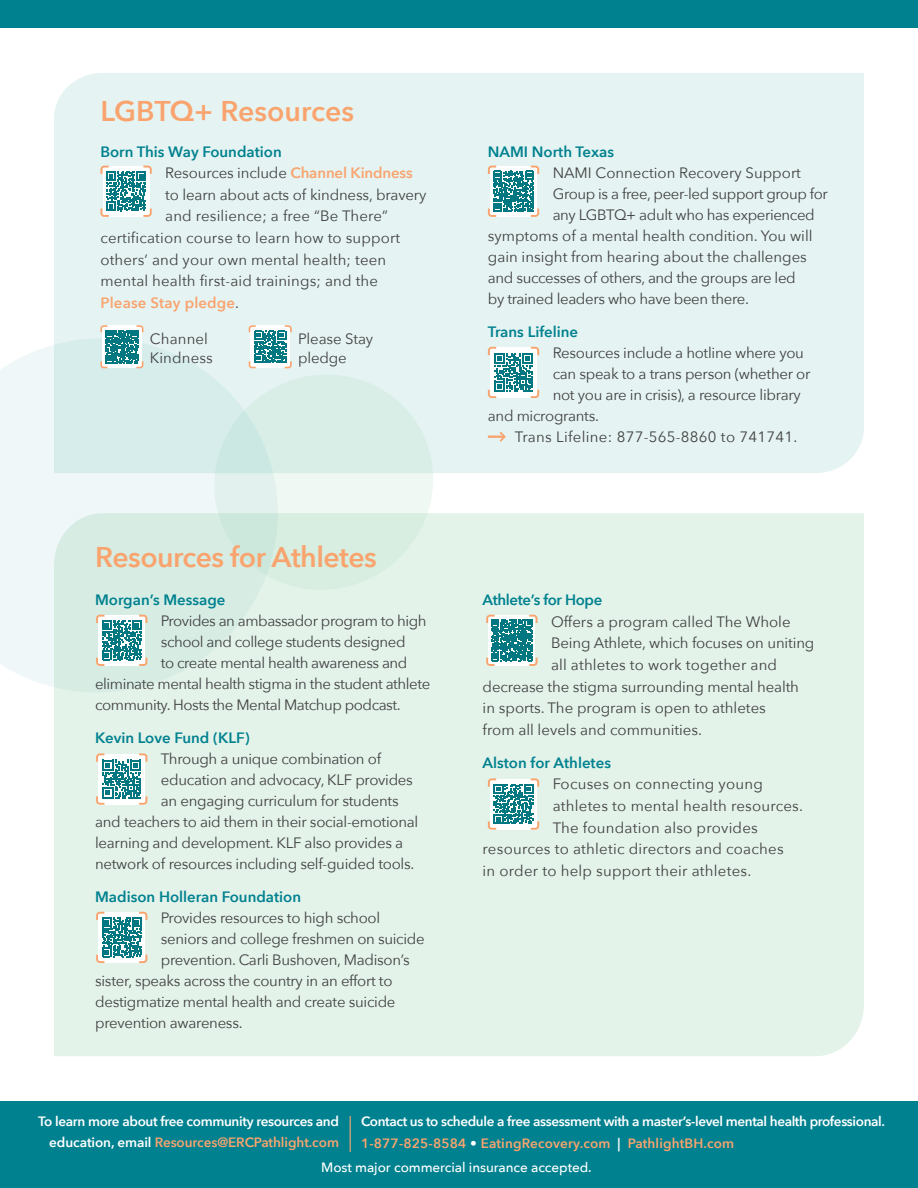
<style>
.page{position:relative;width:918px;height:1188px;background:#fff}
.page>*{position:absolute;margin:0;border:0;box-sizing:border-box;transform-origin:0 0}
.t1{font:600 28.5px "Avenir Next";letter-spacing:-.02em;color:#f9a46f}
.t2{font:600 28.5px "Avenir Next";color:#f9a46f}
.t3{font:15px/19.5px "Avenir Next";letter-spacing:-.02em;color:#414042}
.t4{font:15px "Avenir Next";color:#414042}
.t5{font:15px/19.5px "Avenir Next";letter-spacing:.01em;color:#414042}
.t6{font:15px "Avenir Next";letter-spacing:.015em;color:#414042}
.t7{font:600 15px "Avenir Next";color:#00818f}
.t8{font:15px "Avenir Next";letter-spacing:.02em;color:#414042}
.t9{font:600 15px "Avenir Next";letter-spacing:.01em;color:#f9a46f}
.t10{font:600 15px "Avenir Next";letter-spacing:-.025em;color:#00818f}
.t11{font:600 13.5px/21.6px "Avenir Next";letter-spacing:-.025em;color:#fff}
.t12{font:500 13.5px "Avenir Next";letter-spacing:-.005em;color:#fff}
.s1{font-weight:600;color:#f9a46f}
.s2{font-weight:400;color:#414042}
.s3{color:#f9a46f}
</style>
<div class="page">
<div style="left:0;top:0;width:918px;height:28px;background:#00818f"></div>
<div style="left:54px;top:73px;width:810px;height:400px;background:#e5f4f2"></div>
<svg style="left:488px;top:166px;width:51px;height:51px"></svg>
<svg style="left:100px;top:166px;width:52px;height:51px"></svg>
<svg style="left:0;top:313px;width:303px;height:374px;fill:#f0f7f8"></svg>
<svg style="left:199px;top:359px;width:250px;height:154px"></svg>
<svg style="left:54px;top:513px;width:810px;height:543px;background:#e1f2e9"></svg>
<svg style="left:486px;top:615px;width:52px;height:51px"></svg>
<svg style="left:96px;top:753px;width:51px;height:52px"></svg>
<svg style="left:96px;top:912px;width:51px;height:51px"></svg>
<svg style="left:96px;top:615px;width:51px;height:51px"></svg>
<svg style="left:488px;top:347px;width:51px;height:51px"></svg>
<svg style="left:488px;top:432px;width:18px;height:10px"></svg>
<svg style="left:100px;top:325px;width:43px;height:43px"></svg>
<svg style="left:249px;top:325px;width:43px;height:43px"></svg>
<div style="left:0;top:1102px;width:918px;height:86px;background:#00818f"></div>
<hr style="left:350px;top:1116px;width:1px;height:36px;background:#f9a46f">
<svg style="left:488px;top:778px;width:51px;height:52px"></svg>
<h1 class="t2" style="left:100px;top:87px;width:255px">LGBTQ+ Resources</h1>
<p class="t7" style="left:100px;top:138px;width:183px">Born This Way Foundation</p>
<p class="t3" style="left:165px;top:163px;width:249px">Resources include <span class="s1">Channel Kindness</span></p>
<p class="t3" style="left:165px;top:184px;width:263px">to learn about acts of kindness, bravery</p>
<p class="t5" style="left:165px;top:206px;width:224px">and resilience; a free “Be There”</p>
<p class="t5" style="left:100px;top:227px;width:301px">certification course to learn how to support</p>
<p class="t5" style="left:100px;top:249px;width:287px">others’ and your own mental health; teen</p>
<p class="t5" style="left:100px;top:271px;width:279px">mental health first-aid trainings; and the</p>
<p class="t9" style="left:100px;top:290px;width:140px">Please Stay pledge<span class="s2">.</span></p>
<p class="t5" style="left:150px;top:328px;width:65px">Channel<br>Kindness</p>
<p class="t3" style="left:298px;top:328px;width:77px">Please Stay pledge</p>
<h1 class="t1" style="left:95px;top:533px;width:283px">Resources for Athletes</h1>
<p class="t7" style="left:95px;top:587px;width:132px">Morgan’s Message</p>
<p class="t3" style="left:161px;top:611px;width:267px">Provides an ambassador program to high</p>
<p class="t3" style="left:161px;top:632px;width:246px">school and college students designed</p>
<p class="t3" style="left:161px;top:653px;width:248px">to create mental health awareness and</p>
<p class="t3" style="left:95px;top:674px;width:337px">eliminate mental health stigma in the student athlete</p>
<p class="t3" style="left:95px;top:695px;width:307px">community. Hosts the Mental Matchup podcast.</p>
<p class="t7" style="left:95px;top:725px;width:156px">Kevin Love Fund (KLF)</p>
<p class="t3" style="left:161px;top:749px;width:222px">Through a unique combination of</p>
<p class="t3" style="left:161px;top:770px;width:253px">education and advocacy, KLF provides</p>
<p class="t3" style="left:161px;top:791px;width:239px">an engaging curriculum for students</p>
<p class="t3" style="left:95px;top:812px;width:325px">and teachers to aid them in their social-emotional</p>
<p class="t3" style="left:95px;top:833px;width:310px">learning and development. KLF also provides a</p>
<p class="t3" style="left:95px;top:854px;width:321px">network of resources including self-guided tools.</p>
<p class="t7" style="left:95px;top:884px;width:207px">Madison Holleran Foundation</p>
<p class="t3" style="left:161px;top:908px;width:221px">Provides resources to high school</p>
<p class="t3" style="left:161px;top:929px;width:265px">seniors and college freshmen on suicide</p>
<p class="t3" style="left:161px;top:950px;width:250px">prevention. Carli Bushoven, Madison’s</p>
<p class="t3" style="left:95px;top:971px;width:299px">sister, speaks across the country in an effort to</p>
<p class="t3" style="left:95px;top:992px;width:302px">destigmatize mental health and create suicide</p>
<p class="t3" style="left:95px;top:1013px;width:149px">prevention awareness.</p>
<p class="t7" style="left:488px;top:138px;width:128px">NAMI North Texas</p>
<p class="t4" style="left:553px;top:160px;width:250px">NAMI Connection Recovery Support</p>
<p class="t3" style="left:553px;top:183px;width:277px">Group is a free, peer-led support group for</p>
<p class="t3" style="left:553px;top:204px;width:264px">any LGBTQ+ adult who has experienced</p>
<p class="t4" style="left:488px;top:223px;width:326px">symptoms of a mental health condition. You will</p>
<p class="t4" style="left:488px;top:244px;width:321px">gain insight from hearing about the challenges</p>
<p class="t3" style="left:488px;top:267px;width:309px">and successes of others, and the groups are led</p>
<p class="t3" style="left:488px;top:289px;width:263px">by trained leaders who have been there.</p>
<p class="t7" style="left:488px;top:319px;width:92px">Trans Lifeline</p>
<p class="t3" style="left:553px;top:343px;width:253px">Resources include a hotline where you</p>
<p class="t3" style="left:553px;top:364px;width:259px">can speak to a trans person (whether or</p>
<p class="t3" style="left:553px;top:385px;width:250px">not you are in crisis), a resource library</p>
<p class="t3" style="left:488px;top:406px;width:113px">and microgrants.</p>
<p class="t8" style="left:515px;top:424px;width:284px">Trans Lifeline: 877-565-8860 to 741741.</p>
<p class="t10" style="left:483px;top:587px;width:121px">Athlete’s for Hope</p>
<p class="t4" style="left:551px;top:609px;width:241px">Offers a program called The Whole</p>
<p class="t3" style="left:551px;top:633px;width:265px">Being Athlete, which focuses on uniting</p>
<p class="t5" style="left:551px;top:654px;width:228px">all athletes to work together and</p>
<p class="t3" style="left:483px;top:676px;width:318px">decrease the stigma surrounding mental health</p>
<p class="t4" style="left:483px;top:695px;width:285px">in sports. The program is open to athletes</p>
<p class="t4" style="left:483px;top:717px;width:221px">from all levels and communities.</p>
<p class="t7" style="left:483px;top:750px;width:130px">Alston for Athletes</p>
<p class="t6" style="left:553px;top:771px;width:212px">Focuses on connecting young</p>
<p class="t6" style="left:553px;top:793px;width:252px">athletes to mental health resources.</p>
<p class="t6" style="left:553px;top:815px;width:207px">The foundation also provides</p>
<p class="t6" style="left:483px;top:836px;width:303px">resources to athletic directors and coaches</p>
<p class="t6" style="left:483px;top:858px;width:270px">in order to help support their athletes.</p>
<p class="t11" style="left:38px;top:1111px;width:302px;line-height:21px;text-align:right">To learn more about free community resources and education, email <span class="s3">Resources@ERCPathlight.com</span></p>
<p class="t12" style="left:321px;top:1156px;width:272px">Most major commercial insurance accepted.</p>
<p class="t11" style="left:361px;top:1111px;width:525px">Contact us to schedule a free assessment with a master’s-level mental health professional.<br><span class="s3">1-877-825-8584</span> • <span class="s3">EatingRecovery.com</span> | <span class="s3">PathlightBH.com</span></p>
</div>
